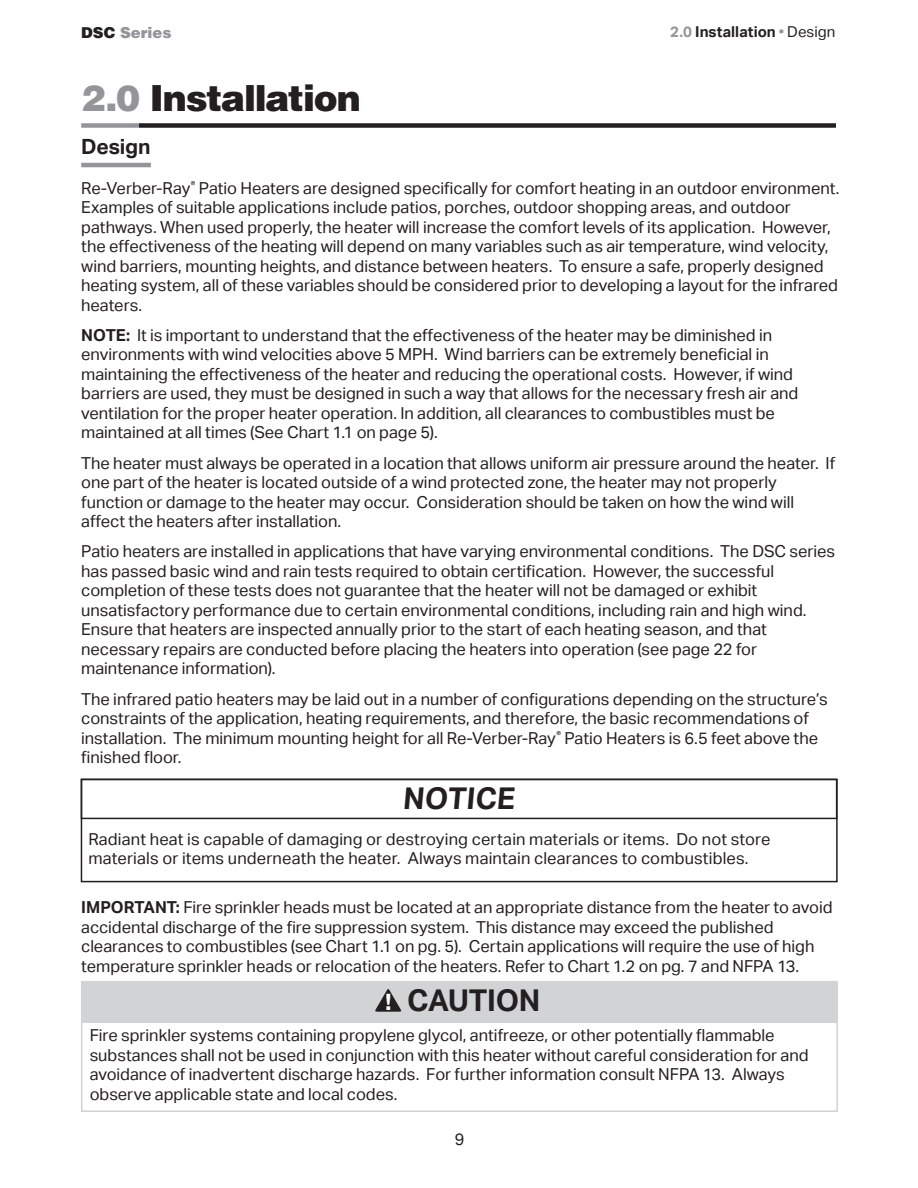
<style>
.page{position:relative;width:918px;height:1188px;background:#fff}
.page>*{position:absolute;margin:0;border:0;box-sizing:border-box;transform-origin:0 0}
.t1{font:900 36px "Helvetica";letter-spacing:-.035em;color:#231f20}
.t2{font:700 30px "Aktiv Grotesk";letter-spacing:-.01em;color:#231f20}
.t3{font:700 21px "Aktiv Grotesk";letter-spacing:-.005em;color:#231f20}
.t4{font:16.5px/19.5px "Aktiv Grotesk";color:#231f20}
.t5{font:700 15px "Aktiv Grotesk";letter-spacing:.005em;color:#231f20}
.t6{font:900 15px "Helvetica";color:#939598}
.s1{color:#231f20}
.s2{color:#939598}
.s3{font-weight:400;color:#939598}
.s4{font-weight:400}
.s5{font-weight:700}
.s6{font-family:"Helvetica";font-weight:900;font-stretch:condensed;font-size:21.6px;color:#fff}
</style>
<div class="page">
<div style="left:139px;top:123px;width:697px;height:5px;background:#231f20"></div>
<div style="left:81px;top:123px;width:58px;height:5px;background:#939598"></div>
<div style="left:81px;top:981px;width:757px;height:131px;border:2px solid #d1d3d4"></div>
<hr style="left:81px;top:163px;width:70px;height:4px;background:#939598">
<div style="left:81px;top:779px;width:756px;height:40px;border:2px solid #231f20"></div>
<div style="left:81px;top:981px;width:757px;height:42px;background:#d1d3d4"></div>
<svg style="left:375px;top:989px;width:26px;height:23px"></svg>
<div style="left:81px;top:779px;width:757px;height:103px;border:2px solid #231f20"></div>
<p class="t6" style="left:81px;top:22px;width:92px"><span class="s1">DSC</span> Series</p>
<p class="t5" style="left:670px;top:24px;width:167px"><span class="s2">2.0</span> Installation <span class="s3">•</span> <span class="s4">Design</span></p>
<h1 class="t1" style="left:81px;top:75px;width:281px"><span class="s2">2.0</span> Installation</h1>
<p class="t3" style="left:81px;top:134px;width:71px">Design</p>
<p class="t4" style="left:81px;top:178px;width:760px">Re-Verber-Ray<sup>®</sup> Patio Heaters are designed specifically for comfort heating in an outdoor environment.<br>Examples of suitable applications include patios, porches, outdoor shopping areas, and outdoor pathways. When used properly, the heater will increase the comfort levels of its application. However, the effectiveness of the heating will depend on many variables such as air temperature, wind velocity, wind barriers, mounting heights, and distance between heaters. To ensure a safe, properly designed heating system, all of these variables should be considered prior to developing a layout for the infrared heaters.</p>
<p class="t4" style="left:81px;top:325px;width:719px"><span class="s5">NOTE:</span> It is important to understand that the effectiveness of the heater may be diminished in environments with wind velocities above 5 MPH. Wind barriers can be extremely beneficial in maintaining the effectiveness of the heater and reducing the operational costs. However, if wind barriers are used, they must be designed in such a way that allows for the necessary fresh air and ventilation for the proper heater operation. In addition, all clearances to combustibles must be maintained at all times (See Chart 1.1 on page 5).</p>
<p class="t4" style="left:81px;top:453px;width:756px">The heater must always be operated in a location that allows uniform air pressure around the heater. If one part of the heater is located outside of a wind protected zone, the heater may not properly function or damage to the heater may occur. Consideration should be taken on how the wind will affect the heaters after installation.</p>
<p class="t4" style="left:81px;top:542px;width:755px">Patio heaters are installed in applications that have varying environmental conditions. The DSC series has passed basic wind and rain tests required to obtain certification. However, the successful completion of these tests does not guarantee that the heater will not be damaged or exhibit unsatisfactory performance due to certain environmental conditions, including rain and high wind.<br>Ensure that heaters are inspected annually prior to the start of each heating season, and that necessary repairs are conducted before placing the heaters into operation (see page 22 for maintenance information).</p>
<p class="t4" style="left:81px;top:689px;width:748px">The infrared patio heaters may be laid out in a number of configurations depending on the structure’s constraints of the application, heating requirements, and therefore, the basic recommendations of installation. The minimum mounting height for all Re-Verber-Ray<sup>®</sup> Patio Heaters is 6.5 feet above the finished floor.</p>
<h2 class="t2" style="left:402px;top:781px;width:119px">NOTICE</h2>
<p class="t4" style="left:88px;top:829px;width:684px">Radiant heat is capable of damaging or destroying certain materials or items. Do not store materials or items underneath the heater. Always maintain clearances to combustibles.</p>
<p class="t4" style="left:81px;top:898px;width:753px"><span class="s5">IMPORTANT:</span> Fire sprinkler heads must be located at an appropriate distance from the heater to avoid accidental discharge of the fire suppression system. This distance may exceed the published clearances to combustibles (see Chart 1.1 on pg. 5). Certain applications will require the use of high temperature sprinkler heads or relocation of the heaters. Refer to Chart 1.2 on pg. 7 and NFPA 13.</p>
<h2 class="t2" style="left:385px;top:983px;width:157px"><span class="s6">!</span> CAUTION</h2>
<p class="t4" style="left:90px;top:1026px;width:720px">Fire sprinkler systems containing propylene glycol, antifreeze, or other potentially flammable substances shall not be used in conjunction with this heater without careful consideration for and avoidance of inadvertent discharge hazards. For further information consult NFPA 13. Always observe applicable state and local codes.</p>
<p class="t4" style="left:455px;top:1130px;width:11px">9</p>
</div>
